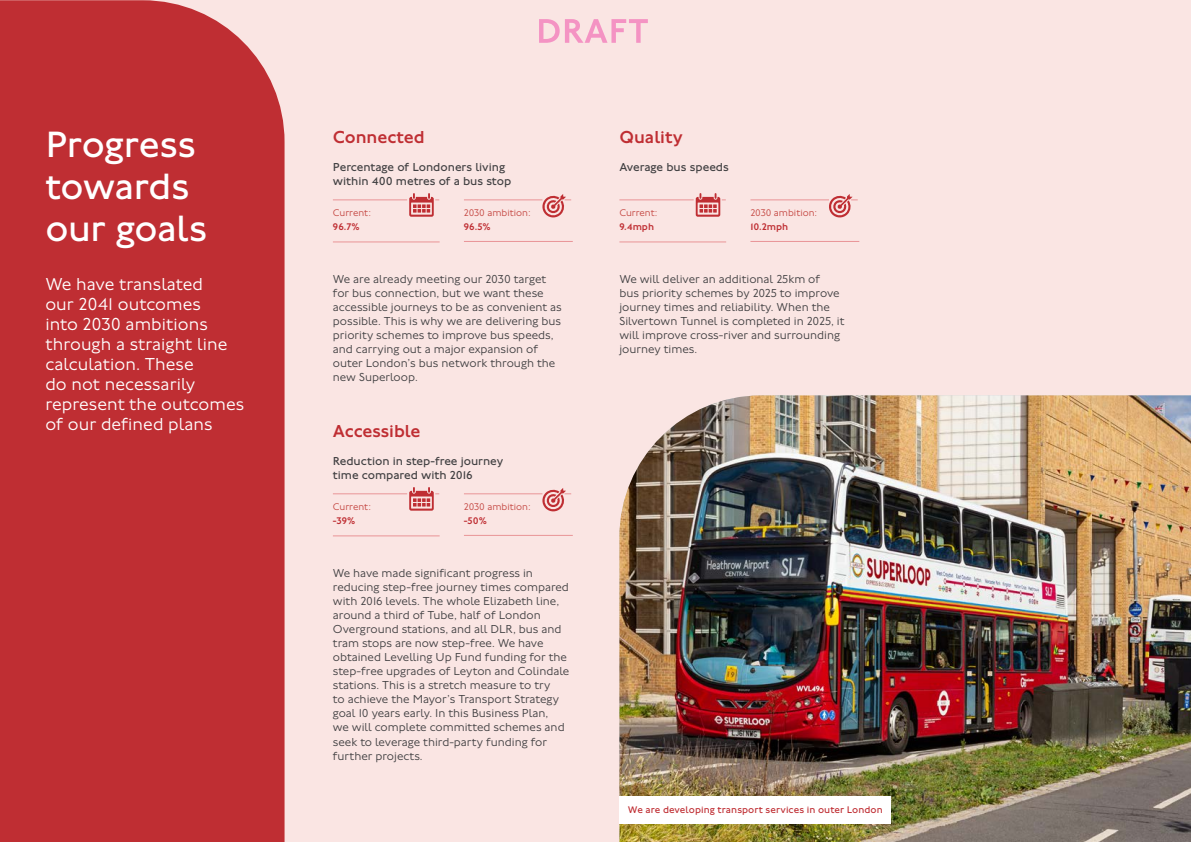
<style>
.page{position:relative;width:1191px;height:842px;background:#fae5e3}
.page>*{position:absolute;margin:0;border:0;box-sizing:border-box;transform-origin:0 0}
.t1{font:38px/42px "Johnston 100";letter-spacing:-.01em;color:#fff}
.t2{font:300 18px/20px "Johnston 100";letter-spacing:.005em;color:#fff}
.t3{font:500 18px "Johnston 100";color:#bf2e33}
.t4{font:300 12px/14px "Johnston 100";color:#414042}
.t5{font:12px/14px "Johnston 100";color:#414042}
.t6{font:300 10px "Johnston 100";color:#c44540}
.t7{font:10px "Johnston 100";letter-spacing:.005em;color:#bf2e33}
.t8{font:500 10px "Johnston 100";color:#bf2e33}
</style>
<div class="page">
<hr style="left:333px;top:199px;width:74px;height:1px;background:#e99497">
<svg style="left:409px;top:193px;width:30px;height:24px"></svg>
<hr style="left:333px;top:241px;width:106px;height:1px;background:#e99497">
<hr style="left:464px;top:199px;width:78px;height:1px;background:#e99497">
<svg style="left:541px;top:194px;width:30px;height:24px"></svg>
<hr style="left:464px;top:241px;width:109px;height:1px;background:#e99497">
<hr style="left:333px;top:493px;width:74px;height:1px;background:#e99497">
<svg style="left:409px;top:487px;width:30px;height:24px"></svg>
<hr style="left:333px;top:535px;width:106px;height:1px;background:#e99497">
<hr style="left:464px;top:493px;width:78px;height:1px;background:#e99497">
<svg style="left:541px;top:488px;width:30px;height:24px"></svg>
<hr style="left:464px;top:535px;width:109px;height:1px;background:#e99497">
<hr style="left:619px;top:199px;width:74px;height:1px;background:#e99497">
<svg style="left:695px;top:193px;width:31px;height:24px"></svg>
<hr style="left:619px;top:241px;width:107px;height:1px;background:#e99497">
<hr style="left:750px;top:199px;width:79px;height:1px;background:#e99497">
<svg style="left:828px;top:194px;width:29px;height:24px"></svg>
<hr style="left:750px;top:241px;width:109px;height:1px;background:#e99497">
<div style="left:0;top:0;width:284px;height:842px;background:#bf2e33"></div>
<img style="left:619px;top:395px;width:572px;height:447px">
<div style="left:619px;top:796px;width:272px;height:28px;background:#fff"></div>
<svg style="left:539px;top:19px;width:109px;height:24px"></svg>
<h1 class="t1" style="left:45px;top:124px;width:163px">Progress towards our goals</h1>
<h2 class="t2" style="left:45px;top:274px;width:200px">We have translated<br>our 2041 outcomes<br>into 2030 ambitions through a straight line calculation. These<br>do not necessarily represent the outcomes of our defined plans</h2>
<h2 class="t3" style="left:333px;top:127px;width:93px">Connected</h2>
<p class="t5" style="left:333px;top:161px;width:180px">Percentage of Londoners living within 400 metres of a bus stop</p>
<p class="t6" style="left:333px;top:207px;width:40px">Current:</p>
<p class="t8" style="left:333px;top:221px;width:28px">96.7%</p>
<p class="t6" style="left:464px;top:207px;width:68px">2030 ambition:</p>
<p class="t8" style="left:464px;top:221px;width:28px">96.5%</p>
<p class="t4" style="left:333px;top:273px;width:230px">We are already meeting our 2030 target for bus connection, but we want these accessible journeys to be as convenient as possible. This is why we are delivering bus priority schemes to improve bus speeds, and carrying out a major expansion of outer London’s bus network through the new Superloop.</p>
<h2 class="t3" style="left:333px;top:421px;width:89px">Accessible</h2>
<p class="t5" style="left:333px;top:455px;width:172px">Reduction in step-free journey time compared with 2016</p>
<p class="t6" style="left:333px;top:501px;width:40px">Current:</p>
<p class="t8" style="left:333px;top:515px;width:24px">-39%</p>
<p class="t6" style="left:464px;top:501px;width:68px">2030 ambition:</p>
<p class="t8" style="left:464px;top:515px;width:25px">-50%</p>
<p class="t4" style="left:333px;top:567px;width:238px">We have made significant progress in reducing step-free journey times compared with 2016 levels. The whole Elizabeth line, around a third of Tube, half of London Overground stations, and all DLR, bus and tram stops are now step-free. We have obtained Levelling Up Fund funding for the step-free upgrades of Leyton and Colindale stations. This is a stretch measure to try<br>to achieve the Mayor’s Transport Strategy goal 10 years early. In this Business Plan,<br>we will complete committed schemes and seek to leverage third-party funding for further projects.</p>
<h2 class="t3" style="left:619px;top:127px;width:65px">Quality</h2>
<p class="t5" style="left:619px;top:161px;width:111px">Average bus speeds</p>
<p class="t6" style="left:619px;top:207px;width:40px">Current:</p>
<p class="t8" style="left:619px;top:221px;width:36px">9.4mph</p>
<p class="t6" style="left:750px;top:207px;width:68px">2030 ambition:</p>
<p class="t8" style="left:750px;top:221px;width:39px">10.2mph</p>
<p class="t4" style="left:619px;top:273px;width:226px">We will deliver an additional 25km of<br>bus priority schemes by 2025 to improve journey times and reliability. When the Silvertown Tunnel is completed in 2025, it will improve cross-river and surrounding journey times.</p>
<p class="t7" style="left:628px;top:804px;width:256px">We are developing transport services in outer London</p>
</div>
